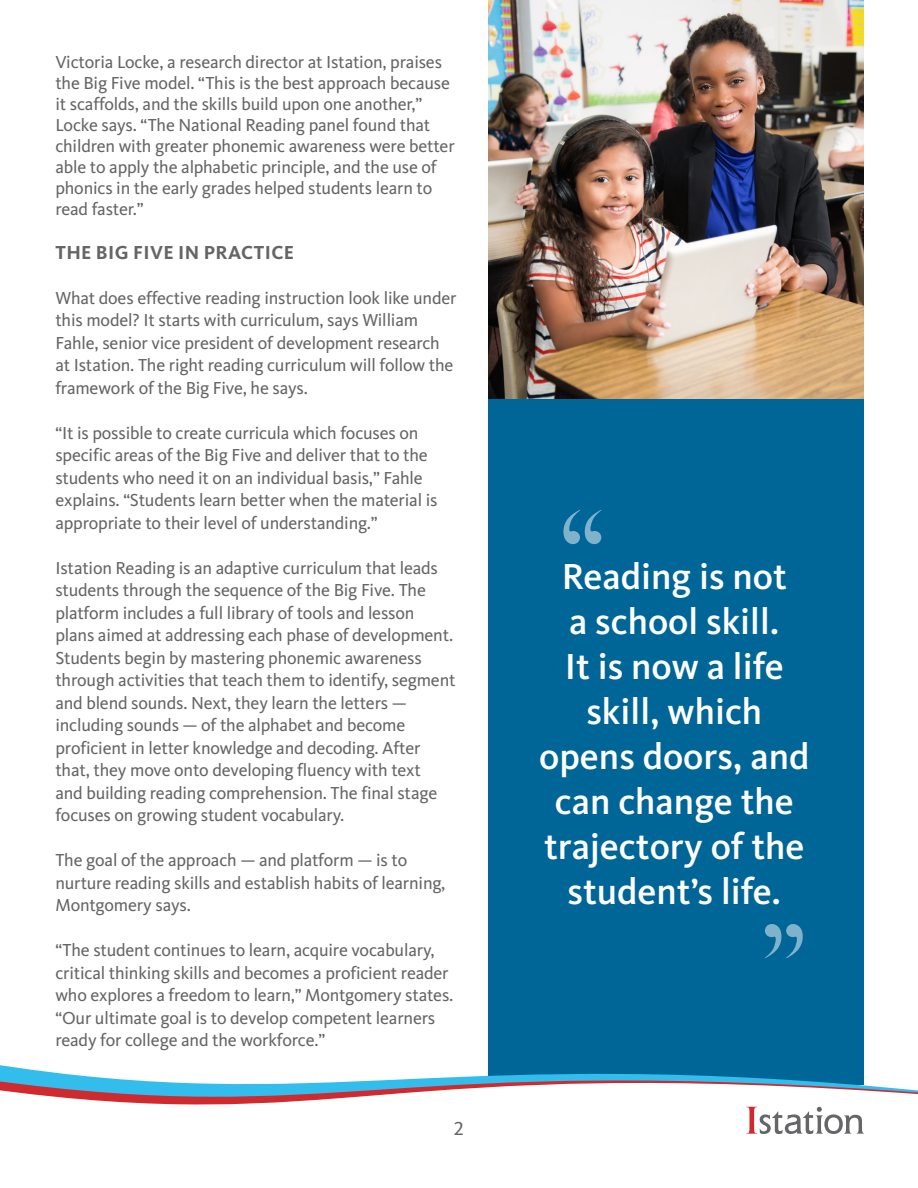
<style>
.page{position:relative;width:918px;height:1188px;background:#fff}
.page>*{position:absolute;margin:0;border:0;box-sizing:border-box;transform-origin:0 0}
.t1{font:127.5px "Felix Titling";color:#fff}
.t2{font:500 37.5px/45px "Kievit Pro";color:#fff;text-align:center}
.t3{font:700 19.5px "Kievit Pro";letter-spacing:.02em;color:#656568}
.t4{font:19.5px "Kievit Pro";color:#656568}
.t5{font:18px/22.5px "Kievit Pro";letter-spacing:-.01em;color:#656568}
</style>
<div class="page">
<div style="left:488px;top:399px;width:376px;height:686px;background:#006698"></div>
<svg style="left:0;top:1065px;width:918px;height:42px"></svg>
<svg style="left:746px;top:1107px;width:118px;height:27px"></svg>
<img style="left:488px;top:0;width:376px;height:399px">
<p class="t5" style="left:55px;top:51px;width:401px;line-height:21px">Victoria Locke, a research director at Istation, praises the Big Five model. “This is the best approach because it scaffolds, and the skills build upon one another,” Locke says. “The National Reading panel found that children with greater phonemic awareness were better able to apply the alphabetic principle, and the use of phonics in the early grades helped students learn to read faster.”</p>
<p class="t3" style="left:56px;top:240px;width:240px">THE BIG FIVE IN PRACTICE</p>
<p class="t5" style="left:55px;top:286px;width:403px">What does effective reading instruction look like under this model? It starts with curriculum, says William Fahle, senior vice president of development research at Istation. The right reading curriculum will follow the framework of the Big Five, he says.</p>
<p class="t5" style="left:55px;top:421px;width:384px">“It is possible to create curricula which focuses on specific areas of the Big Five and deliver that to the students who need it on an individual basis,” Fahle explains. “Students learn better when the material is appropriate to their level of understanding.”</p>
<p class="t5" style="left:55px;top:556px;width:402px">Istation Reading is an adaptive curriculum that leads students through the sequence of the Big Five. The platform includes a full library of tools and lesson plans aimed at addressing each phase of development.<br>Students begin by mastering phonemic awareness through activities that teach them to identify, segment and blend sounds. Next, they learn the letters — including sounds — of the alphabet and become proficient in letter knowledge and decoding. After that, they move onto developing fluency with text<br>and building reading comprehension. The final stage focuses on growing student vocabulary.</p>
<p class="t5" style="left:55px;top:849px;width:392px">The goal of the approach — and platform — is to nurture reading skills and establish habits of learning,<br>Montgomery says.</p>
<p class="t5" style="left:55px;top:939px;width:400px">“The student continues to learn, acquire vocabulary, critical thinking skills and becomes a proficient reader who explores a freedom to learn,” Montgomery states. “Our ultimate goal is to develop competent learners ready for college and the workforce.”</p>
<p class="t4" style="left:454px;top:1117px;width:12px">2</p>
<h1 class="t1" style="left:604px;top:569px;width:44px;rotate:-180deg">"</h1>
<p class="t2" style="left:562px;top:554px;width:227px">Reading is not</p>
<p class="t2" style="left:539px;top:599px;width:272px">a school skill.<br>It is now a life skill, which opens doors, and can change the trajectory of the student’s life.</p>
<h1 class="t1" style="left:763px;top:899px;width:44px">"</h1>
</div>
